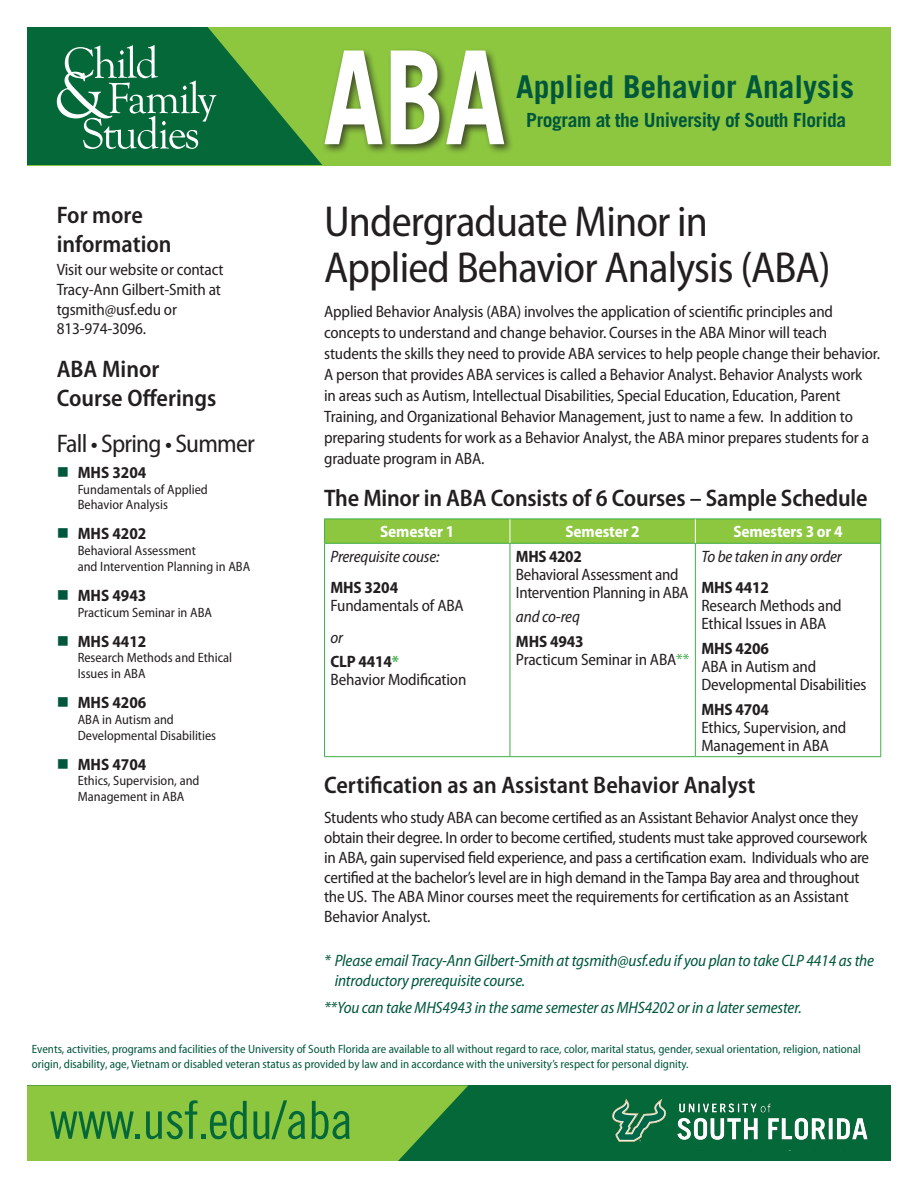
<style>
.page{position:relative;width:918px;height:1188px;background:#fff}
.page>*{position:absolute;margin:0;border:0;box-sizing:border-box;transform-origin:0 0}
.t1{font:700 129.75px "Trade Gothic LT Std";color:#fff;scale:.84 1}
.t2{font:52.5px "Trade Gothic LT Std Cn 18";letter-spacing:-.02em;color:#056839}
.t3{font:semi-condensed 43.5px/46.5px "Myriad Pro";letter-spacing:-.02em;color:#231f20}
.t4{font:700 31.5px "Trade Gothic LT Std";color:#00573c}
.t5{font:semi-condensed 25.5px "Myriad Pro";letter-spacing:-.03em;color:#231f20}
.t6{font:600 semi-condensed 24px/28.8px "Myriad Pro";color:#231f20}
.t7{font:700 19.5px "Trade Gothic LT Std";letter-spacing:-.02em;color:#00573c}
.t8{font:semi-condensed 16.5px/19.8px "Myriad Pro";letter-spacing:-.01em;color:#231f20}
.t9{font:italic semi-condensed 16.5px/19.8px "Myriad Pro";letter-spacing:-.01em;color:#00573c}
.t10{font:700 semi-condensed 16.5px/24.8px "Myriad Pro";letter-spacing:-.005em;color:#231f20}
.t11{font:italic semi-condensed 16.5px "Myriad Pro";letter-spacing:-.01em;color:#231f20}
.t12{font:700 semi-condensed 16.5px "Myriad Pro";letter-spacing:-.01em;color:#fff}
.t13{font:semi-condensed 13.5px/15.8px "Myriad Pro";color:#231f20}
.t14{font:semi-condensed 12px/14.4px "Myriad Pro";color:#00573c}
.s1{color:#00573c}
.s2{font-weight:400;font-style:italic}
.s3{color:#40ae49}
.s4{font-weight:700}
</style>
<div class="page">
<div style="left:27px;top:27px;width:864px;height:138px;background:#8dc73f"></div>
<svg style="left:27px;top:27px;width:295px;height:138px"></svg>
<div style="left:27px;top:1085px;width:864px;height:76px;background:#056839"></div>
<svg style="left:27px;top:1085px;width:441px;height:76px;background:#81bf3e"></svg>
<img style="left:612px;top:1098px;width:256px;height:44px">
<div style="left:321px;top:47px;width:193px;height:108px;background:#231f20;opacity:.75"></div>
<hr style="left:324px;top:543px;width:186px;height:1px;background:#40ae49">
<hr style="left:324px;top:544px;width:1px;height:212px;background:#40ae49">
<hr style="left:510px;top:543px;width:185px;height:1px;background:#40ae49">
<hr style="left:510px;top:544px;width:1px;height:212px;background:#40ae49">
<hr style="left:695px;top:543px;width:186px;height:1px;background:#40ae49">
<hr style="left:695px;top:544px;width:1px;height:212px;background:#40ae49">
<hr style="left:880px;top:544px;width:1px;height:212px;background:#40ae49">
<hr style="left:324px;top:756px;width:186px;height:1px;background:#40ae49">
<hr style="left:510px;top:756px;width:185px;height:1px;background:#40ae49">
<hr style="left:695px;top:756px;width:186px;height:1px;background:#40ae49">
<svg style="left:324px;top:519px;width:557px;height:24px;background:#8bc63f"></svg>
<h3 class="t6" style="left:57px;top:201px;width:116px">For more information</h3>
<p class="t8" style="left:57px;top:260px;width:168px">Visit our website or contact<br>Tracy-Ann Gilbert-Smith at tgsmith@usf.edu or<br>813-974-3096.</p>
<h3 class="t6" style="left:57px;top:355px;width:161px">ABA Minor<br>Course Offerings</h3>
<h3 class="t5" style="left:57px;top:429px;width:200px">Fall • Spring • Summer</h3>
<p class="t10" style="left:57px;top:460px;width:91px"><span class="s1">■</span> MHS 3204</p>
<p class="t13" style="left:78px;top:481px;width:132px">Fundamentals of Applied<br>Behavior Analysis</p>
<p class="t10" style="left:57px;top:522px;width:91px"><span class="s1">■</span> MHS 4202</p>
<p class="t13" style="left:78px;top:543px;width:174px">Behavioral Assessment<br>and Intervention Planning in ABA</p>
<p class="t10" style="left:57px;top:583px;width:91px"><span class="s1">■</span> MHS 4943</p>
<p class="t13" style="left:78px;top:604px;width:136px">Practicum Seminar in ABA</p>
<p class="t10" style="left:57px;top:629px;width:91px"><span class="s1">■</span> MHS 4412</p>
<p class="t13" style="left:78px;top:650px;width:156px">Research Methods and Ethical<br>Issues in ABA</p>
<p class="t10" style="left:57px;top:690px;width:91px"><span class="s1">■</span> MHS 4206</p>
<p class="t13" style="left:78px;top:712px;width:140px">ABA in Autism and<br>Developmental Disabilities</p>
<p class="t10" style="left:57px;top:752px;width:91px"><span class="s1">■</span> MHS 4704</p>
<p class="t13" style="left:78px;top:773px;width:123px">Ethics, Supervision, and<br>Management in ABA</p>
<h1 class="t1" style="left:323px;top:18px;width:219px">ABA</h1>
<h3 class="t4" style="left:516px;top:68px;width:339px">Applied Behavior Analysis</h3>
<p class="t7" style="left:526px;top:108px;width:321px">Program at the University of South Florida</p>
<h3 class="t3" style="left:324px;top:199px;width:508px">Undergraduate Minor in<br>Applied Behavior Analysis (ABA)</h3>
<p class="t8" style="left:324px;top:301px;width:558px;line-height:21px">Applied Behavior Analysis (ABA) involves the application of scientific principles and concepts to understand and change behavior. Courses in the ABA Minor will teach students the skills they need to provide ABA services to help people change their behavior.<br>A person that provides ABA services is called a Behavior Analyst. Behavior Analysts work<br>in areas such as Autism, Intellectual Disabilities, Special Education, Education, Parent Training, and Organizational Behavior Management, just to name a few. In addition to preparing students for work as a Behavior Analyst, the ABA minor prepares students for a graduate program in ABA.</p>
<h3 class="t6" style="left:324px;top:484px;width:545px">The Minor in ABA Consists of 6 Courses – Sample Schedule</h3>
<p class="t12" style="left:380px;top:523px;width:76px">Semester 1</p>
<p class="t12" style="left:565px;top:523px;width:76px">Semester 2</p>
<p class="t12" style="left:733px;top:523px;width:111px">Semesters 3 or 4</p>
<p class="t11" style="left:331px;top:547px;width:111px">Prerequisite couse:</p>
<p class="t10" style="left:331px;top:575px;width:69px">MHS 3204</p>
<p class="t8" style="left:331px;top:596px;width:135px">Fundamentals of ABA</p>
<p class="t10" style="left:331px;top:625px;width:70px"><span class="s2">or<br></span>CLP 4414<span class="s3">*</span></p>
<p class="t8" style="left:331px;top:670px;width:137px">Behavior Modification</p>
<p class="t11" style="left:701px;top:547px;width:142px">To be taken in any order</p>
<p class="t10" style="left:701px;top:575px;width:69px">MHS 4412</p>
<p class="t8" style="left:701px;top:597px;width:142px;line-height:18px">Research Methods and<br>Ethical Issues in ABA</p>
<p class="t10" style="left:701px;top:636px;width:69px">MHS 4206</p>
<p class="t8" style="left:701px;top:658px;width:167px;line-height:18px">ABA in Autism and<br>Developmental Disabilities</p>
<p class="t10" style="left:701px;top:697px;width:69px">MHS 4704</p>
<p class="t8" style="left:701px;top:719px;width:147px;line-height:18px">Ethics, Supervision, and<br>Management in ABA</p>
<h3 class="t6" style="left:324px;top:771px;width:433px">Certification as an Assistant Behavior Analyst</h3>
<p class="t8" style="left:324px;top:808px;width:546px">Students who study ABA can become certified as an Assistant Behavior Analyst once they obtain their degree. In order to become certified, students must take approved coursework in ABA, gain supervised field experience, and pass a certification exam. Individuals who are certified at the bachelor’s level are in high demand in the Tampa Bay area and throughout the US. The ABA Minor courses meet the requirements for certification as an Assistant Behavior Analyst.</p>
<p class="t10" style="left:516px;top:544px;width:67px">MHS 4202</p>
<p class="t8" style="left:516px;top:566px;width:174px;line-height:18px">Behavioral Assessment and<br>Intervention Planning in ABA</p>
<p class="t11" style="left:516px;top:608px;width:66px">and co-req</p>
<p class="t8" style="left:516px;top:633px;width:175px;line-height:18px"><span class="s4">MHS 4943<br></span>Practicum Seminar in ABA<span class="s3">**</span></p>
<p class="t9" style="left:335px;top:951px;width:541px;text-indent:-10px">* Please email Tracy-Ann Gilbert-Smith at tgsmith@usf.edu if you plan to take CLP 4414 as the introductory prerequisite course.</p>
<p class="t9" style="left:324px;top:998px;width:479px">**You can take MHS4943 in the same semester as MHS4202 or in a later semester.</p>
<p class="t14" style="left:32px;top:1042px;width:830px">Events, activities, programs and facilities of the University of South Florida are available to all without regard to race, color, marital status, gender, sexual orientation, religion, national origin, disability, age, Vietnam or disabled veteran status as provided by law and in accordance with the university’s respect for personal dignity.</p>
<h2 class="t2" style="left:49px;top:1089px;width:306px">www.usf.edu/aba</h2>
</div>
